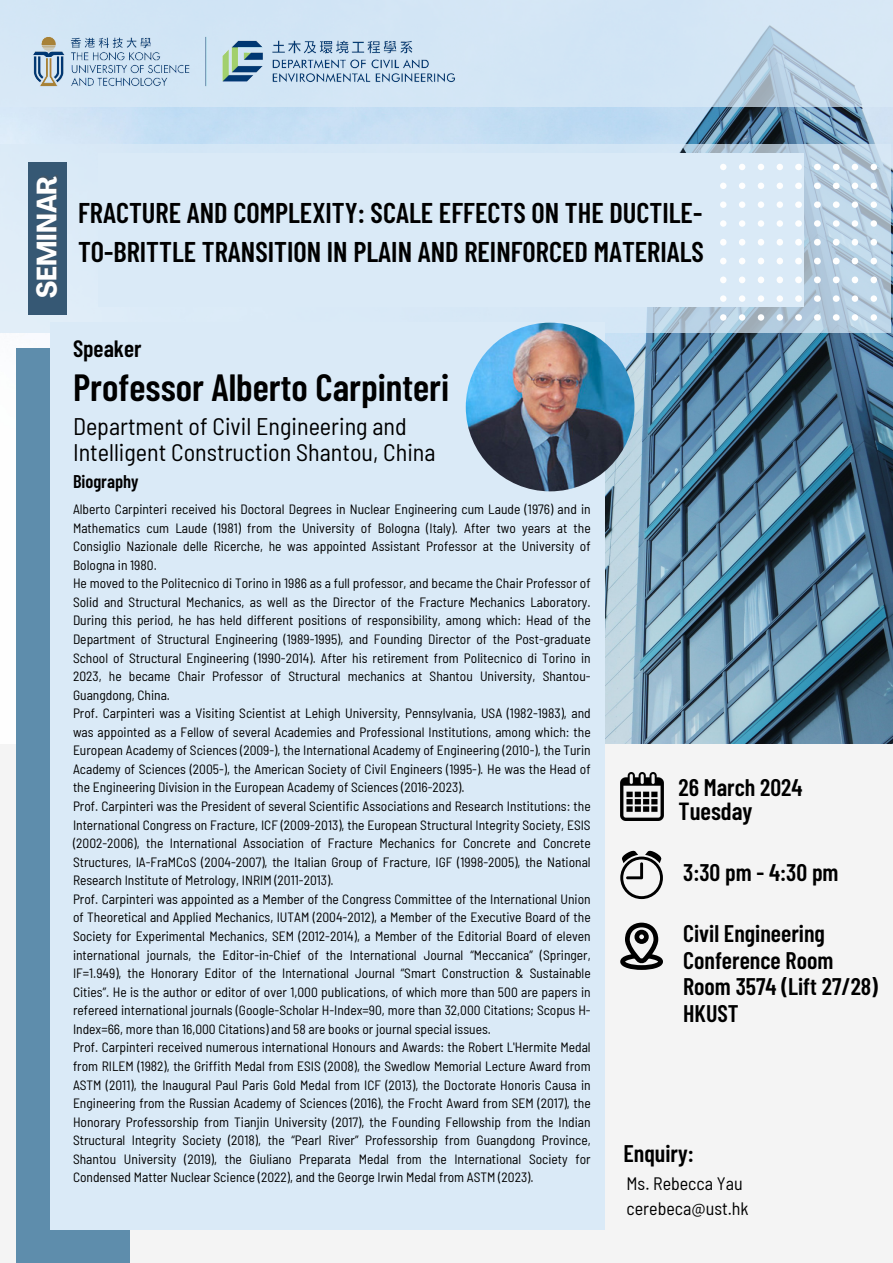
<style>
.page{position:relative;width:893px;height:1263px;background:#f4f4f4}
.page>*{position:absolute;margin:0;border:0;box-sizing:border-box;transform-origin:0 0}
.t1{font:600 37.88px "Barlow Condensed";color:#000}
.t2{font:600 28.5px/39.4px "Barlow Condensed";color:#000}
.t3{font:700 condensed 27.6px "Agrandir";color:#fff}
.t4{font:600 24.75px "Barlow Condensed";color:#000}
.t5{font:600 24px/26.4px "Barlow Condensed";color:#000}
.t6{font:semi-condensed 24px/25.9px "Barlow";color:#000}
.t7{font:600 23.55px "Barlow Condensed";color:#000}
.t8{font:600 18.38px "Barlow Condensed";color:#000}
.t9{font:semi-condensed 18px/24.8px "Barlow";color:#000}
.t10{font:semi-condensed 13.5px/18.6px "Barlow";color:#000;text-align:justify}
</style>
<div class="page">
<img style="left:0;top:107px;width:893px;height:637px">
<svg style="left:0;top:144px;width:890px;height:189px;background:#d2e3f1"></svg>
<div style="left:28px;top:162px;width:38px;height:153px;background:#365874"></div>
<div style="left:98px;top:153px;width:705px;height:154px;background:#daeaf7"></div>
<div style="left:16px;top:348px;width:114px;height:915px;background:#5e8dac"></div>
<div style="left:50px;top:323px;width:554px;height:907px;background:#daeaf7"></div>
<img style="left:620px;top:772px;width:43px;height:48px">
<svg style="left:620px;top:850px;width:43px;height:49px"></svg>
<svg style="left:620px;top:923px;width:43px;height:47px"></svg>
<svg style="left:646px;top:148px;width:231px;height:173px"></svg>
<svg style="left:0;top:0;width:893px;height:107px;background:#cfe2f2"></svg>
<img style="left:29px;top:33px;width:429px;height:56px">
<img style="left:466px;top:323px;width:168px;height:168px;border-radius:50%">
<p class="t3" style="left:36px;top:298px;width:123px;rotate:-90deg">SEMINAR</p>
<h1 class="t2" style="left:78px;top:192px;width:627px">FRACTURE AND COMPLEXITY: SCALE EFFECTS ON THE DUCTILE-<br>TO-BRITTLE TRANSITION IN PLAIN AND REINFORCED MATERIALS</h1>
<h3 class="t7" style="left:73px;top:333px;width:70px">Speaker</h3>
<p class="t1" style="left:73px;top:363px;width:378px">Professor Alberto Carpinteri</p>
<p class="t6" style="left:73px;top:412px;width:364px">Department of Civil Engineering and<br>Intelligent Construction Shantou, China</p>
<p class="t8" style="left:73px;top:469px;width:67px">Biography</p>
<p class="t10" style="left:73px;top:499px;width:519px">Alberto Carpinteri received his Doctoral Degrees in Nuclear Engineering cum Laude (1976) and in Mathematics cum Laude (1981) from the University of Bologna (Italy). After two years at the Consiglio Nazionale delle Ricerche, he was appointed Assistant Professor at the University of Bologna in 1980.</p>
<h3 class="t10" style="left:73px;top:573px;width:519px">He moved to the Politecnico di Torino in 1986 as a full professor, and became the Chair Professor of Solid and Structural Mechanics, as well as the Director of the Fracture Mechanics Laboratory.<br>During this period, he has held different positions of responsibility, among which: Head of the Department of Structural Engineering (1989-1995), and Founding Director of the Post-graduate School of Structural Engineering (1990-2014). After his retirement from Politecnico di Torino in 2023, he became Chair Professor of Structural mechanics at Shantou University, Shantou-Guangdong, China.</h3>
<h3 class="t10" style="left:73px;top:703px;width:519px">Prof. Carpinteri was a Visiting Scientist at Lehigh University, Pennsylvania, USA (1982-1983), and was appointed as a Fellow of several Academies and Professional Institutions, among which: the European Academy of Sciences (2009-), the International Academy of Engineering (2010-), the Turin Academy of Sciences (2005-), the American Society of Civil Engineers (1995-). He was the Head of the Engineering Division in the European Academy of Sciences (2016-2023).</h3>
<p class="t10" style="left:73px;top:796px;width:519px">Prof. Carpinteri was the President of several Scientific Associations and Research Institutions: the International Congress on Fracture, ICF (2009-2013), the European Structural Integrity Society, ESIS (2002-2006), the International Association of Fracture Mechanics for Concrete and Concrete Structures, lA-FraMCoS (2004-2007), the Italian Group of Fracture, IGF (1998-2005), the National Research Institute of Metrology, INRIM (2011-2013).</p>
<h3 class="t10" style="left:73px;top:889px;width:519px">Prof. Carpinteri was appointed as a Member of the Congress Committee of the International Union of Theoretical and Applied Mechanics, IUTAM (2004-2012), a Member of the Executive Board of the Society for Experimental Mechanics, SEM (2012-2014), a Member of the Editorial Board of eleven international journals, the Editor-in-Chief of the International Journal “Meccanica” (Springer, IF=1.949), the Honorary Editor of the International Journal “Smart Construction &amp; Sustainable Cities”. He is the author or editor of over 1,000 publications, of which more than 500 are papers in refereed international journals (Google-Scholar H-Index=90, more than 32,000 Citations; Scopus H-Index=66, more than 16,000 Citations) and 58 are books or journal special issues.</h3>
<h3 class="t10" style="left:73px;top:1038px;width:519px">Prof. Carpinteri received numerous international Honours and Awards: the Robert L'Hermite Medal from RILEM (1982), the Griffith Medal from ESIS (2008), the Swedlow Memorial Lecture Award from ASTM (2011), the Inaugural Paul Paris Gold Medal from ICF (2013), the Doctorate Honoris Causa in Engineering from the Russian Academy of Sciences (2016), the Frocht Award from SEM (2017), the Honorary Professorship from Tianjin University (2017), the Founding Fellowship from the Indian Structural Integrity Society (2018), the “Pearl River” Professorship from Guangdong Province, Shantou University (2019), the Giuliano Preparata Medal from the International Society for Condensed Matter Nuclear Science (2022), and the George Irwin Medal from ASTM (2023).</h3>
<h4 class="t5" style="left:678px;top:773px;width:125px">26 March 2024</h4>
<p class="t4" style="left:678px;top:795px;width:75px">Tuesday</p>
<h5 class="t5" style="left:683px;top:858px;width:157px">3:30 pm - 4:30 pm</h5>
<p class="t5" style="left:683px;top:919px;width:196px">Civil Engineering<br>Conference Room<br>Room 3574 (Lift 27/28)<br>HKUST</p>
<p class="t5" style="left:623px;top:1139px;width:72px">Enquiry:</p>
<p class="t9" style="left:626px;top:1171px;width:124px">Ms. Rebecca Yau cerebeca@ust.hk</p>
</div>
